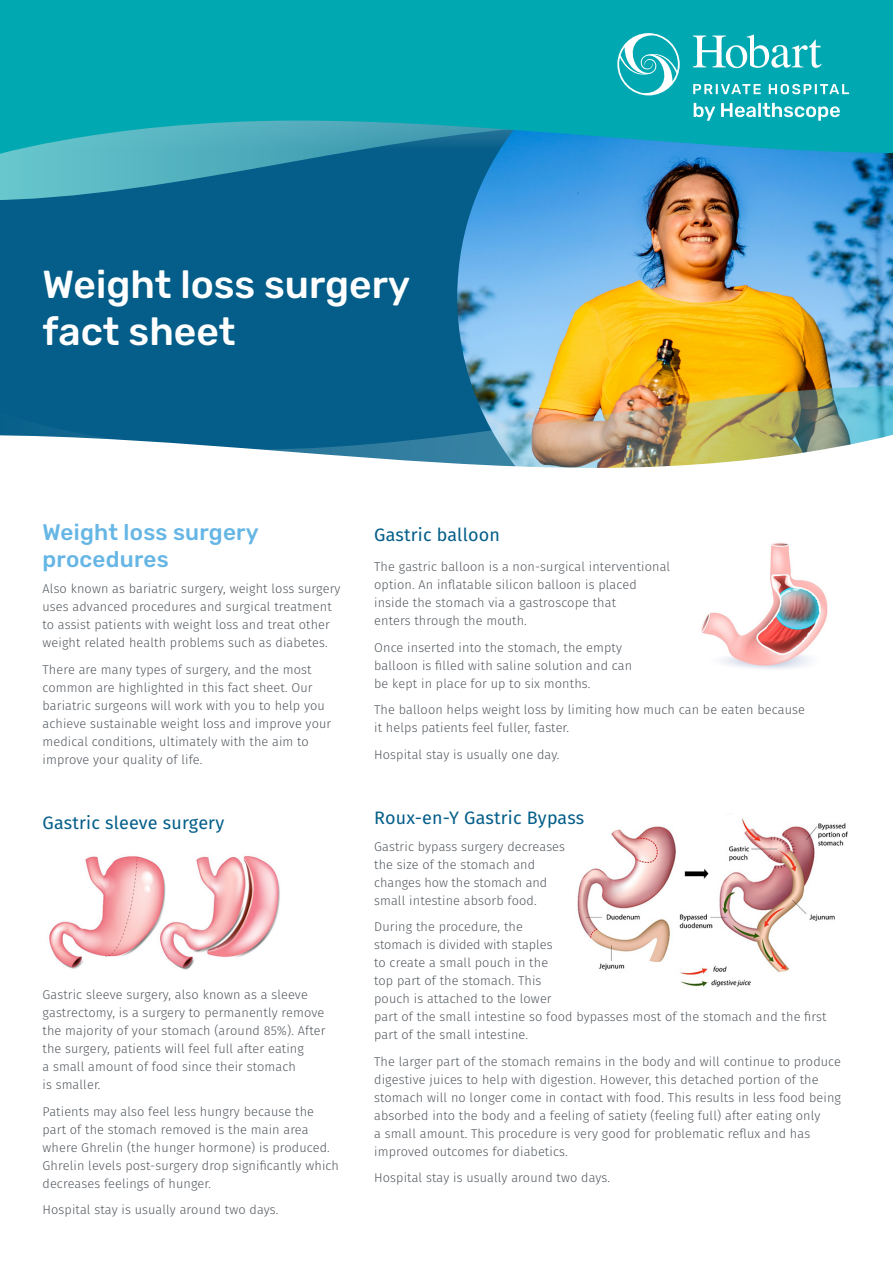
<style>
.page{position:relative;width:893px;height:1263px;background:#fff}
.page>*{position:absolute;margin:0;border:0;box-sizing:border-box;transform-origin:0 0}
.t1{font:500 39px/46.8px "Rubik";color:#fff}
.t2{font:500 22.5px/27px "Rubik";letter-spacing:.01em;color:#66b6e5}
.t3{font:18px "Fira Sans";letter-spacing:.01em;color:#045e89}
.t4{font:300 12.75px/18px "Fira Sans";letter-spacing:.01em;color:#52585e}
</style>
<div class="page">
<div style="left:0;top:0;width:893px;height:485px;background:#045e89"></div>
<img style="left:457px;top:200px;width:436px;height:186px">
<svg style="left:0;top:159px;width:893px;height:41px"></svg>
<svg style="left:0;top:0;width:893px;height:159px;background:#0aa5b3"></svg>
<img style="left:472px;top:386px;width:421px;height:43px">
<svg style="left:0;top:429px;width:893px;height:56px;background:#bacac9"></svg>
<img style="left:577px;top:818px;width:271px;height:169px">
<img style="left:701px;top:542px;width:127px;height:127px">
<img style="left:49px;top:856px;width:231px;height:114px">
<svg style="left:693px;top:35px;width:129px;height:33px;background:#4bc1c8"></svg>
<svg style="left:693px;top:84px;width:68px;height:10px"></svg>
<svg style="left:769px;top:84px;width:80px;height:10px"></svg>
<svg style="left:694px;top:103px;width:21px;height:18px"></svg>
<svg style="left:721px;top:103px;width:119px;height:18px;background:#53c4ca"></svg>
<svg style="left:617px;top:33px;width:63px;height:62px;background:#41bec5"></svg>
<p class="t1" style="left:43px;top:262px;width:369px">Weight loss surgery fact sheet</p>
<p class="t2" style="left:43px;top:519px;width:218px">Weight loss surgery procedures</p>
<p class="t4" style="left:43px;top:579px;width:300px">Also known as bariatric surgery, weight loss surgery uses advanced procedures and surgical treatment to assist patients with weight loss and treat other weight related health problems such as diabetes.</p>
<p class="t4" style="left:43px;top:660px;width:290px">There are many types of surgery, and the most common are highlighted in this fact sheet. Our bariatric surgeons will work with you to help you achieve sustainable weight loss and improve your medical conditions, ultimately with the aim to improve your quality of life.</p>
<p class="t3" style="left:43px;top:809px;width:183px">Gastric sleeve surgery</p>
<p class="t4" style="left:43px;top:986px;width:284px">Gastric sleeve surgery, also known as a sleeve gastrectomy, is a surgery to permanently remove the majority of your stomach (around 85%). After the surgery, patients will feel full after eating<br>a small amount of food since their stomach<br>is smaller.</p>
<p class="t4" style="left:43px;top:1102px;width:298px">Patients may also feel less hungry because the part of the stomach removed is the main area where Ghrelin (the hunger hormone) is produced.<br>Ghrelin levels post-surgery drop significantly which decreases feelings of hunger.</p>
<p class="t4" style="left:43px;top:1201px;width:237px">Hospital stay is usually around two days.</p>
<p class="t3" style="left:374px;top:521px;width:127px">Gastric balloon</p>
<p class="t4" style="left:374px;top:558px;width:298px">The gastric balloon is a non-surgical interventional option. An inflatable silicon balloon is placed inside the stomach via a gastroscope that<br>enters through the mouth.</p>
<p class="t4" style="left:374px;top:638px;width:259px">Once inserted into the stomach, the empty balloon is filled with saline solution and can be kept in place for up to six months.</p>
<p class="t4" style="left:374px;top:701px;width:432px">The balloon helps weight loss by limiting how much can be eaten because it helps patients feel fuller, faster.</p>
<p class="t4" style="left:374px;top:745px;width:187px">Hospital stay is usually one day.</p>
<p class="t3" style="left:374px;top:804px;width:212px">Roux-en-Y Gastric Bypass</p>
<p class="t4" style="left:374px;top:837px;width:192px">Gastric bypass surgery decreases the size of the stomach and changes how the stomach and small intestine absorb food.</p>
<p class="t4" style="left:374px;top:917px;width:454px">During the procedure, the<br>stomach is divided with staples<br>to create a small pouch in the<br>top part of the stomach. This<br>pouch is attached to the lower<br>part of the small intestine so food bypasses most of the stomach and the first part of the small intestine.</p>
<p class="t4" style="left:374px;top:1052px;width:468px">The larger part of the stomach remains in the body and will continue to produce digestive juices to help with digestion. However, this detached portion of the stomach will no longer come in contact with food. This results in less food being absorbed into the body and a feeling of satiety (feeling full) after eating only<br>a small amount. This procedure is very good for problematic reflux and has improved outcomes for diabetics.</p>
<p class="t4" style="left:374px;top:1168px;width:237px">Hospital stay is usually around two days.</p>
</div>
